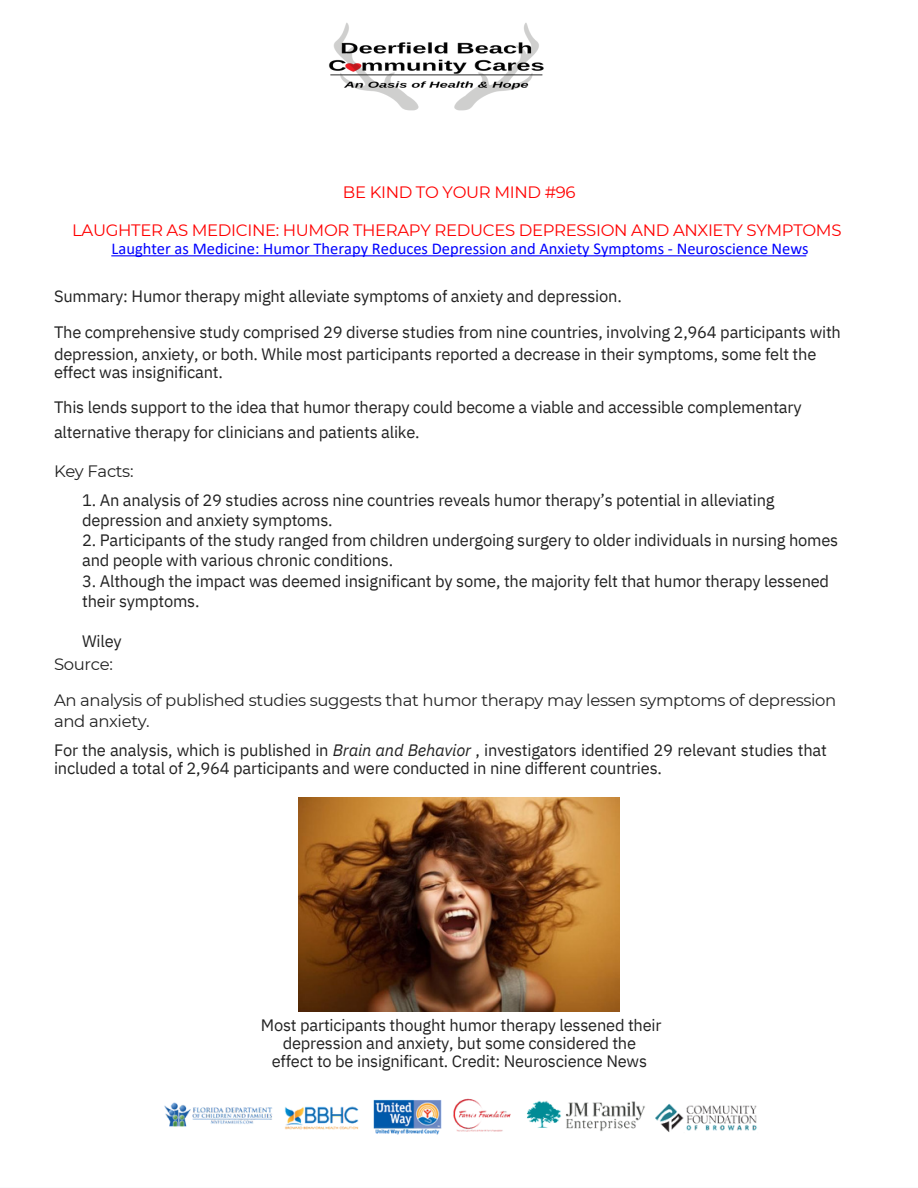
<style>
.page{position:relative;width:918px;height:1188px;background:#fff}
.page>*{position:absolute;margin:0;border:0;box-sizing:border-box;transform-origin:0 0}
.t1{font:16.5px/18px "IBM Plex Sans";letter-spacing:-.015em;color:#222;text-align:center}
.t2{font:16.5px "Montserrat";letter-spacing:-.02em;color:#222}
.t3{font:16.5px "Montserrat";letter-spacing:-.02em;color:#f00}
.t4{font:16.5px "Calibri";color:#00f}
.s1{font-style:italic}
</style>
<div class="page">
<hr style="left:111px;top:255px;width:695px;height:1px;background:#00f">
<img style="left:298px;top:798px;width:322px;height:214px">
<img style="left:164px;top:1098px;width:593px;height:37px">
<img style="left:329px;top:23px;width:215px;height:88px">
<p class="t3" style="left:343px;top:182px;width:234px">BE KIND TO YOUR MIND #96</p>
<p class="t3" style="left:72px;top:220px;width:771px">LAUGHTER AS MEDICINE: HUMOR THERAPY REDUCES DEPRESSION AND ANXIETY SYMPTOMS</p>
<p class="t4" style="left:112px;top:242px;width:699px">Laughter as Medicine: Humor Therapy Reduces Depression and Anxiety Symptoms - Neuroscience News</p>
<p class="t1" style="left:54px;top:287px;width:569px">Summary: Humor therapy might alleviate symptoms of anxiety and depression.</p>
<p class="t1" style="left:54px;top:323px;width:789px">The comprehensive study comprised 29 diverse studies from nine countries, involving 2,964 participants with</p>
<p class="t1" style="left:54px;top:345px;width:764px">depression, anxiety, or both. While most participants reported a decrease in their symptoms, some felt the</p>
<p class="t1" style="left:54px;top:363px;width:171px">effect was insignificant.</p>
<p class="t1" style="left:54px;top:398px;width:749px">This lends support to the idea that humor therapy could become a viable and accessible complementary</p>
<p class="t1" style="left:54px;top:423px;width:367px">alternative therapy for clinicians and patients alike.</p>
<p class="t2" style="left:54px;top:461px;width:81px">Key Facts:</p>
<p class="t1" style="left:82px;top:490px;width:694px">1. An analysis of 29 studies across nine countries reveals humor therapy’s potential in alleviating</p>
<p class="t1" style="left:82px;top:511px;width:252px">depression and anxiety symptoms.</p>
<p class="t1" style="left:82px;top:531px;width:758px">2. Participants of the study ranged from children undergoing surgery to older individuals in nursing homes</p>
<p class="t1" style="left:82px;top:551px;width:313px">and people with various chronic conditions.</p>
<p class="t1" style="left:82px;top:571px;width:749px">3. Although the impact was deemed insignificant by some, the majority felt that humor therapy lessened</p>
<p class="t1" style="left:82px;top:592px;width:119px">their symptoms.</p>
<p class="t1" style="left:82px;top:632px;width:41px">Wiley</p>
<p class="t2" style="left:54px;top:654px;width:60px">Source:</p>
<p class="t2" style="left:54px;top:690px;width:784px">An analysis of published studies suggests that humor therapy may lessen symptoms of depression</p>
<p class="t2" style="left:54px;top:711px;width:97px">and anxiety.</p>
<p class="t1" style="left:54px;top:740px;width:774px;text-align:left">For the analysis, which is published in <span class="s1">Brain and Behavior</span> , investigators identified 29 relevant studies that included a total of 2,964 participants and were conducted in nine different countries.</p>
<p class="t1" style="left:261px;top:1016px;width:402px">Most participants thought humor therapy lessened their depression and anxiety, but some considered the</p>
<p class="t1" style="left:272px;top:1052px;width:377px">effect to be insignificant. Credit: Neuroscience News</p>
</div>
